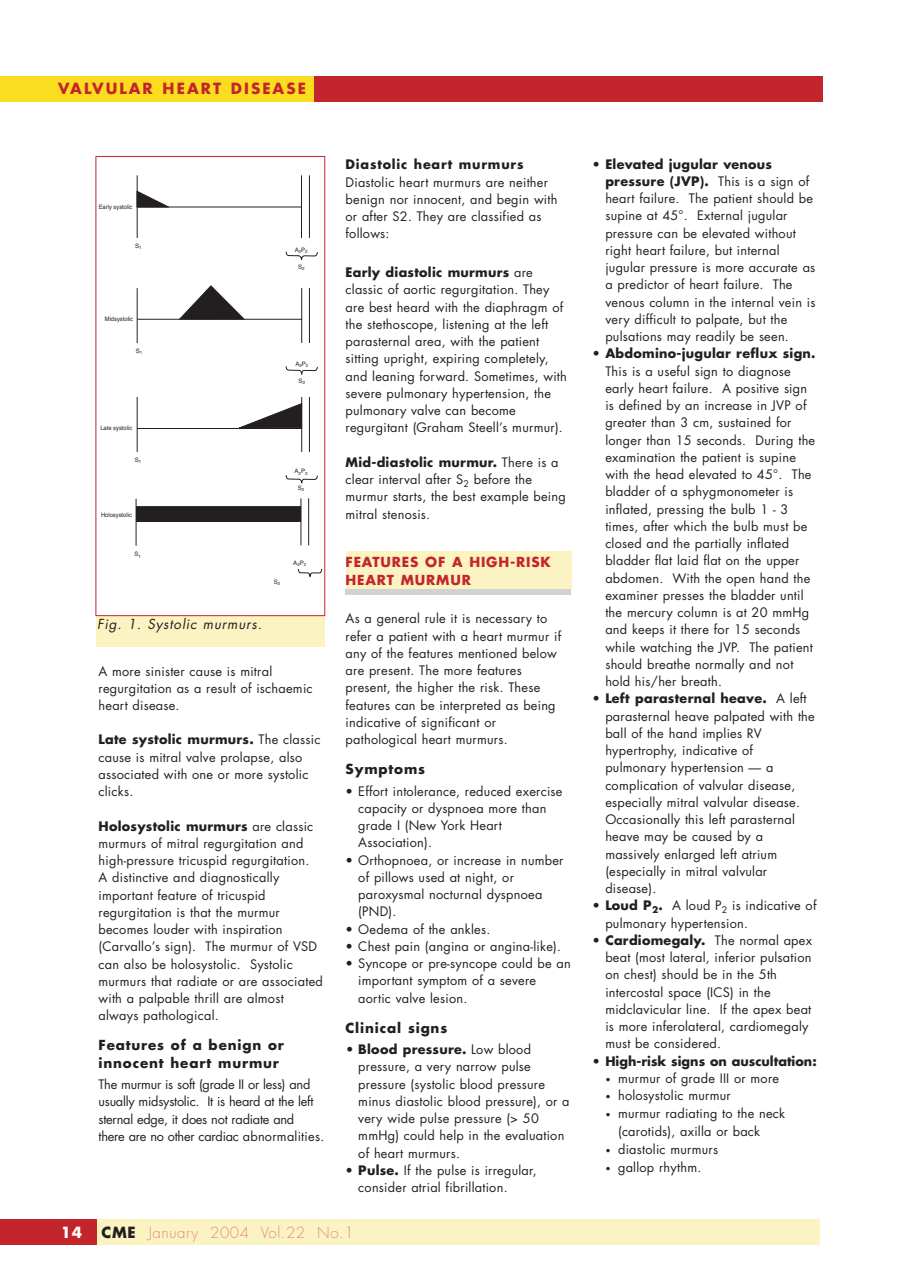
<style>
.page{position:relative;width:918px;height:1287px;background:#fff}
.page>*{position:absolute;margin:0;border:0;box-sizing:border-box;transform-origin:0 0}
.t1{font:300 15px "Futura";letter-spacing:.035em;color:#db9079}
.t2{font:700 15px "Futura";letter-spacing:.135em;color:#c2262c}
.t3{font:700 15px "Futura";color:#fff}
.t4{font:700 13.5px/17.2px "Futura";letter-spacing:.06em;color:#231f20}
.t5{font:700 13.5px/18px "Futura";letter-spacing:.06em;color:#c2262c}
.t6{font:italic 13.5px "Futura";letter-spacing:.06em;color:#231f20}
.t7{font:12.75px/17.2px "Futura";letter-spacing:.02em;color:#231f20}
.t8{font:12.75px/17.2px "Futura";letter-spacing:-.02em;color:#231f20}
.t9{font:700 12.75px "Futura";color:#231f20}
.t10{font:700 12.75px "Futura";letter-spacing:.06em;color:#231f20}
.t11{font:6.15px "Helvetica";color:#231f20;scale:.95 1}
.t12{font:6.15px "Helvetica";color:#231f20}
.s1{font-weight:700}
.s2{font-weight:700;color:#231f20}
.s3{font-weight:400}
.s4{font-size:9px}
</style>
<div class="page">
<div style="left:10px;top:1220px;width:810px;height:25px;background:#fcf3c2"></div>
<div style="left:0;top:1220px;width:97px;height:25px;background:#c2262c"></div>
<div style="left:0;top:76px;width:822px;height:25px;background:#c2262c"></div>
<div style="left:0;top:76px;width:314px;height:25px;background:#fadd1f"></div>
<div style="left:345px;top:589px;width:226px;height:6px;background:#d1d2d4"></div>
<div style="left:346px;top:552px;width:226px;height:37px;background:#fcf3c2"></div>
<div style="left:96px;top:616px;width:229px;height:31px;background:#fcf3c2"></div>
<hr style="left:136px;top:499px;width:1px;height:47px;background:#231f20">
<hr style="left:301px;top:498px;width:1px;height:47px;background:#231f20">
<hr style="left:308px;top:498px;width:1px;height:47px;background:#231f20">
<svg style="left:298px;top:569px;width:24px;height:8px"></svg>
<div style="left:136px;top:506px;width:165px;height:16px;background:#231f20;border:1px solid #231f20"></div>
<hr style="left:137px;top:397px;width:1px;height:55px;background:#231f20">
<hr style="left:301px;top:397px;width:1px;height:55px;background:#231f20">
<hr style="left:309px;top:397px;width:1px;height:55px;background:#231f20">
<hr style="left:137px;top:428px;width:165px;height:1px;background:#231f20">
<svg style="left:285px;top:475px;width:33px;height:9px"></svg>
<svg style="left:239px;top:403px;width:62px;height:25px"></svg>
<hr style="left:137px;top:207px;width:165px;height:1px;background:#231f20">
<hr style="left:137px;top:175px;width:1px;height:63px;background:#231f20">
<hr style="left:301px;top:175px;width:1px;height:63px;background:#231f20">
<hr style="left:309px;top:175px;width:1px;height:63px;background:#231f20">
<svg style="left:138px;top:191px;width:31px;height:16px"></svg>
<svg style="left:285px;top:251px;width:33px;height:9px"></svg>
<hr style="left:137px;top:288px;width:1px;height:55px;background:#231f20">
<svg style="left:285px;top:288px;width:33px;height:87px"></svg>
<svg style="left:179px;top:286px;width:65px;height:33px"></svg>
<hr style="left:137px;top:319px;width:165px;height:1px;background:#231f20">
<div style="left:96px;top:156px;width:229px;height:460px;border:1px solid #c2262c"></div>
<p class="t2" style="left:58px;top:82px;width:249px">VALVULAR HEART DISEASE</p>
<p class="t11" style="left:99px;top:205px;width:37px">Early systolic</p>
<p class="t12" style="left:135px;top:244px;width:8px">S<sub>1</sub></p>
<p class="t12" style="left:295px;top:248px;width:14px">A<sub>2</sub>P<sub>2</sub></p>
<p class="t12" style="left:298px;top:264px;width:8px">S<sub>2</sub></p>
<p class="t11" style="left:105px;top:316px;width:31px">Midsystolic</p>
<p class="t12" style="left:136px;top:348px;width:8px">S<sub>1</sub></p>
<p class="t12" style="left:295px;top:362px;width:14px">A<sub>2</sub>P<sub>2</sub></p>
<p class="t12" style="left:299px;top:378px;width:8px">S<sub>2</sub></p>
<p class="t11" style="left:100px;top:425px;width:35px">Late systolic</p>
<p class="t12" style="left:135px;top:458px;width:8px">S<sub>1</sub></p>
<p class="t11" style="left:101px;top:512px;width:34px">Holosystolic</p>
<p class="t12" style="left:295px;top:469px;width:14px">A<sub>2</sub>P<sub>2</sub></p>
<p class="t12" style="left:298px;top:486px;width:8px">S<sub>2</sub></p>
<p class="t12" style="left:134px;top:552px;width:8px">S<sub>1</sub></p>
<p class="t6" style="left:97px;top:618px;width:166px">Fig. 1. Systolic murmurs.</p>
<p class="t12" style="left:274px;top:579px;width:8px">S<sub>2</sub></p>
<p class="t12" style="left:293px;top:560px;width:14px">A<sub>2</sub>P<sub>2</sub></p>
<p class="t7" style="left:99px;top:664px;width:216px">A more sinister cause is mitral regurgitation as a result of ischaemic heart disease.</p>
<p class="t7" style="left:99px;top:732px;width:223px"><span class="s1">Late systolic murmurs.</span> The classic cause is mitral valve prolapse, also associated with one or more systolic clicks.</p>
<p class="t7" style="left:99px;top:818px;width:226px"><span class="s1">Holosystolic murmurs</span> are classic murmurs of mitral regurgitation and high-pressure tricuspid regurgitation.<br>A distinctive and diagnostically important feature of tricuspid regurgitation is that the murmur becomes louder with inspiration (Carvallo’s sign). The murmur of VSD can also be holosystolic. Systolic murmurs that radiate or are associated with a palpable thrill are almost always pathological.</p>
<p class="t4" style="left:99px;top:1038px;width:187px">Features of a benign or innocent heart murmur</p>
<p class="t8" style="left:99px;top:1077px;width:227px">The murmur is soft (grade II or less) and usually midsystolic. It is heard at the left sternal edge, it does not radiate and<br>there are no other cardiac abnormalities.</p>
<p class="t10" style="left:346px;top:159px;width:180px">Diastolic heart murmurs</p>
<p class="t7" style="left:346px;top:174px;width:213px">Diastolic heart murmurs are neither benign nor innocent, and begin with or after S2. They are classified as follows:</p>
<p class="t7" style="left:346px;top:265px;width:223px"><span class="s1">Early diastolic murmurs</span> are classic of aortic regurgitation. They are best heard with the diaphragm of the stethoscope, listening at the left parasternal area, with the patient sitting upright, expiring completely, and leaning forward. Sometimes, with severe pulmonary hypertension, the pulmonary valve can become regurgitant (Graham Steell’s murmur).</p>
<p class="t7" style="left:346px;top:455px;width:222px"><span class="s1">Mid-diastolic murmur.</span> There is a clear interval after S<sub>2</sub> before the murmur starts, the best example being mitral stenosis.</p>
<p class="t5" style="left:346px;top:554px;width:207px">FEATURES OF A HIGH-RISK<br>HEART MURMUR</p>
<p class="t7" style="left:346px;top:611px;width:217px">As a general rule it is necessary to refer a patient with a heart murmur if any of the features mentioned below are present. The more features present, the higher the risk. These features can be interpreted as being indicative of significant or pathological heart murmurs.</p>
<p class="t4" style="left:346px;top:762px;width:81px">Symptoms</p>
<p class="t7" style="left:358px;top:783px;width:206px;text-indent:-13px">• Effort intolerance, reduced exercise capacity or dyspnoea more than grade I (New York Heart<br>Association).</p>
<p class="t7" style="left:358px;top:852px;width:207px;text-indent:-13px">• Orthopnoea, or increase in number of pillows used at night, or paroxysmal nocturnal dyspnoea (PND).</p>
<p class="t7" style="left:346px;top:921px;width:146px">• Oedema of the ankles.</p>
<p class="t7" style="left:346px;top:939px;width:217px">• Chest pain (angina or angina-like).</p>
<p class="t7" style="left:358px;top:956px;width:214px;text-indent:-13px">• Syncope or pre-syncope could be an important symptom of a severe aortic valve lesion.</p>
<p class="t4" style="left:346px;top:1020px;width:103px">Clinical signs</p>
<p class="t7" style="left:358px;top:1042px;width:213px;text-indent:-13px"><span class="s1">• Blood pressure.</span> Low blood pressure, a very narrow pulse pressure (systolic blood pressure minus diastolic blood pressure), or a very wide pulse pressure (&gt; 50 mmHg) could help in the evaluation of heart murmurs.</p>
<p class="t7" style="left:358px;top:1163px;width:180px;text-indent:-13px">• <span class="s1">Pulse.</span> If the pulse is irregular, consider atrial fibrillation.</p>
<p class="t3" style="left:61px;top:1226px;width:23px">14</p>
<p class="t1" style="left:102px;top:1226px;width:254px"><span class="s2">CME</span> January 2004 Vol.22 No.1</p>
<p class="t7" style="left:605px;top:156px;width:212px;text-indent:-13px">• <span class="s1">Elevated jugular venous pressure (JVP).</span> This is a sign of heart failure. The patient should be supine at 45°. External jugular pressure can be elevated without right heart failure, but internal jugular pressure is more accurate as a predictor of heart failure. The venous column in the internal vein is very difficult to palpate, but the pulsations may readily be seen.</p>
<p class="t7" style="left:605px;top:346px;width:212px;text-indent:-13px">• <span class="s1">Abdomino-jugular reflux sign.<br></span>This is a useful sign to diagnose early heart failure. A positive sign is defined by an increase in JVP of greater than 3 cm, sustained for longer than 15 seconds. During the examination the patient is supine with the head elevated to 45°. The bladder of a sphygmonometer is inflated, pressing the bulb 1 - 3 times, after which the bulb must be closed and the partially inflated bladder flat laid flat on the upper abdomen. With the open hand the examiner presses the bladder until the mercury column is at 20 mmHg and keeps it there for 15 seconds while watching the JVP. The patient should breathe normally and not hold his/her breath.</p>
<p class="t7" style="left:605px;top:691px;width:211px;text-indent:-13px">• <span class="s1">Left parasternal heave.</span> A left parasternal heave palpated with the ball of the hand implies RV hypertrophy, indicative of pulmonary hypertension — a complication of valvular disease, especially mitral valvular disease.<br>Occasionally this left parasternal heave may be caused by a massively enlarged left atrium (especially in mitral valvular disease).</p>
<p class="t7" style="left:605px;top:898px;width:213px;text-indent:-13px">• <span class="s1">Loud P</span><sub>2</sub><span class="s1">.</span> A loud P<sub>2</sub> is indicative of pulmonary hypertension.</p>
<p class="t7" style="left:605px;top:933px;width:208px;text-indent:-13px">• <span class="s1">Cardiomegaly.</span> The normal apex beat (most lateral, inferior pulsation on chest) should be in the 5th intercostal space (ICS) in the midclavicular line. If the apex beat is more inferolateral, cardiomegaly must be considered.</p>
<p class="t9" style="left:593px;top:1055px;width:226px"><span class="s3">•</span> High-risk signs on auscultation:</p>
<p class="t7" style="left:605px;top:1071px;width:175px"><span class="s4">•</span> murmur of grade III or more</p>
<p class="t7" style="left:605px;top:1088px;width:127px"><span class="s4">•</span> holosystolic murmur</p>
<p class="t7" style="left:618px;top:1105px;width:169px;line-height:17.9px;text-indent:-13px"><span class="s4">•</span> murmur radiating to the neck (carotids), axilla or back</p>
<p class="t7" style="left:605px;top:1141px;width:114px"><span class="s4">•</span> diastolic murmurs</p>
<p class="t7" style="left:605px;top:1159px;width:98px"><span class="s4">•</span> gallop rhythm.</p>
</div>
